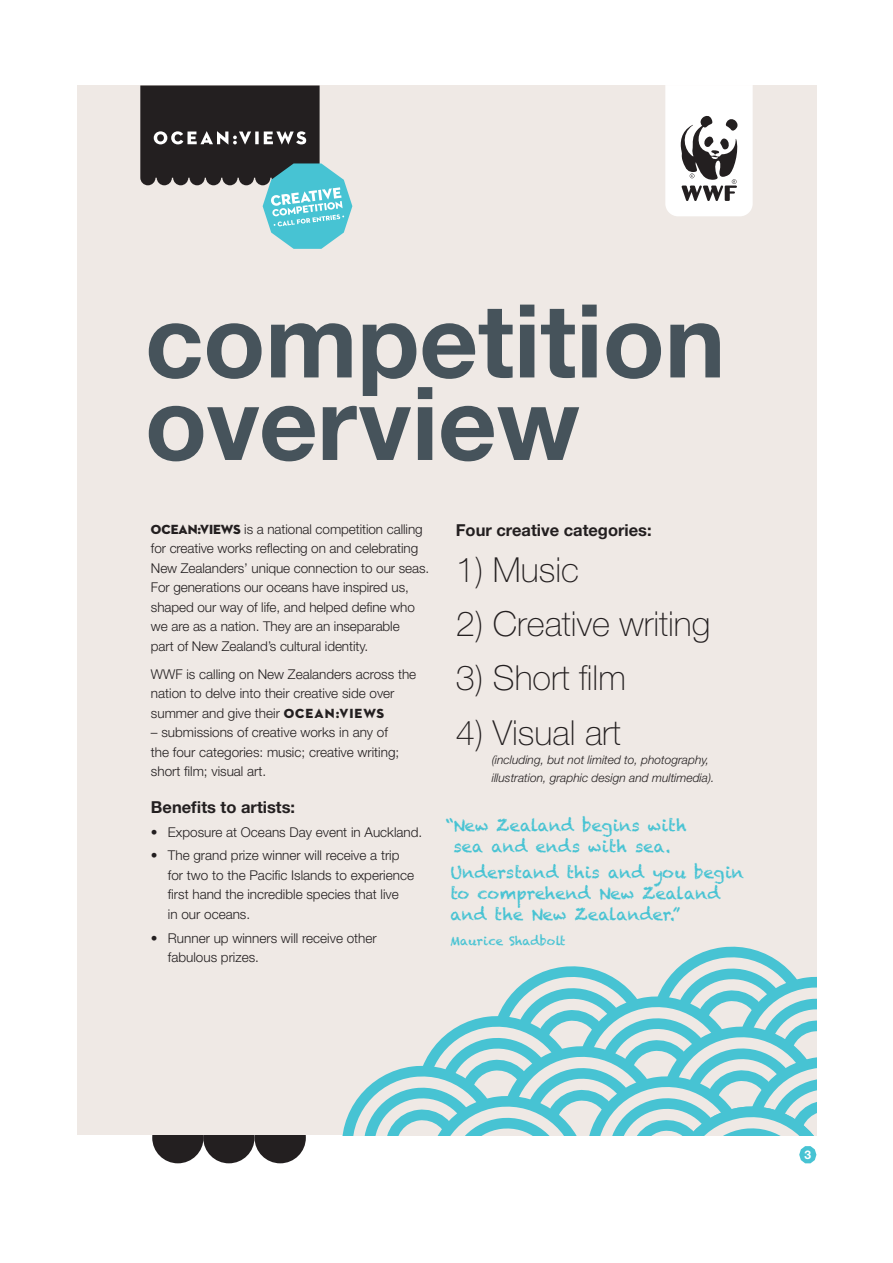
<style>
.page{position:relative;width:893px;height:1263px;background:#fff}
.page>*{position:absolute;margin:0;border:0;box-sizing:border-box;transform-origin:0 0}
.t1{font:700 102px/82.5px "Helvetica Neue";color:#46535b}
.t2{font:100 34.5px "Helvetica Neue";color:#231f20}
.t3{font:16.5px/21px "Chalkduster";color:#47c3d3;text-align:center}
.t4{font:700 16.5px "Helvetica Neue";color:#231f20}
.t5{font:300 13.5px/19.5px "Helvetica Neue";color:#231f20}
.t6{font:italic 300 12px/18px "Helvetica Neue";color:#231f20}
.t7{font:12px "Chalkduster";color:#47c3d3}
.t8{font:700 12px "Helvetica Neue";color:#fff}
.s1{font-family:"Neutraface 2 Display Titling";font-weight:400}
</style>
<div class="page">
<svg style="left:799px;top:1146px;width:17px;height:17px"></svg>
<div style="left:203px;top:1112px;width:52px;height:51px;background:#231f20;border-radius:50%"></div>
<div style="left:255px;top:1112px;width:51px;height:51px;background:#231f20;border-radius:50%"></div>
<div style="left:152px;top:1112px;width:52px;height:51px;background:#231f20;border-radius:50%"></div>
<div style="left:77px;top:85px;width:739px;height:1050px;background:#efe9e5"></div>
<svg style="left:343px;top:946px;width:473px;height:189px"></svg>
<svg style="left:140px;top:85px;width:212px;height:164px"></svg>
<svg style="left:665px;top:85px;width:88px;height:131px;background:#d6d5d5"></svg>
<h1 class="t1" style="left:145px;top:298px;width:582px">competition overview</h1>
<p class="t5" style="left:151px;top:519px;width:280px"><span class="s1">OCEAN:VIEWS</span> is a national competition calling for creative works reflecting on and celebrating New Zealanders’ unique connection to our seas.<br>For generations our oceans have inspired us, shaped our way of life, and helped define who we are as a nation. They are an inseparable<br>part of New Zealand’s cultural identity.</p>
<p class="t5" style="left:151px;top:664px;width:267px">WWF is calling on New Zealanders across the nation to delve into their creative side over summer and give their <span class="s1">OCEAN:VIEWS</span></p>
<p class="t5" style="left:151px;top:722px;width:250px">– submissions of creative works in any of the four categories: music; creative writing; short film; visual art.</p>
<p class="t4" style="left:151px;top:797px;width:146px">Benefits to artists:</p>
<p class="t5" style="left:151px;top:822px;width:273px">• Exposure at Oceans Day event in Auckland.</p>
<p class="t5" style="left:168px;top:845px;width:248px;text-indent:-17px">• The grand prize winner will receive a trip for two to the Pacific Islands to experience first hand the incredible species that live<br>in our oceans.</p>
<p class="t5" style="left:168px;top:928px;width:210px;text-indent:-17px">• Runner up winners will receive other fabulous prizes.</p>
<p class="t4" style="left:456px;top:520px;width:197px">Four creative categories:</p>
<h2 class="t2" style="left:456px;top:550px;width:125px">1) Music</h2>
<h2 class="t2" style="left:456px;top:604px;width:256px">2) Creative writing</h2>
<h2 class="t2" style="left:456px;top:659px;width:172px">3) Short film</h2>
<h2 class="t2" style="left:456px;top:713px;width:166px">4) Visual art</h2>
<p class="t6" style="left:492px;top:750px;width:224px">(including, but not limited to, photography, illustration, graphic design and multimedia).</p>
<p class="t3" style="left:446px;top:815px;width:242px">“New Zealand begins with sea and ends with sea.</p>
<p class="t3" style="left:450px;top:861px;width:295px;text-align:left">Understand this and you begin to comprehend New Zealand and the New Zealander.”</p>
<p class="t7" style="left:450px;top:934px;width:117px">Maurice Shadbolt</p>
<p class="t8" style="left:804px;top:1147px;width:8px">3</p>
</div>
